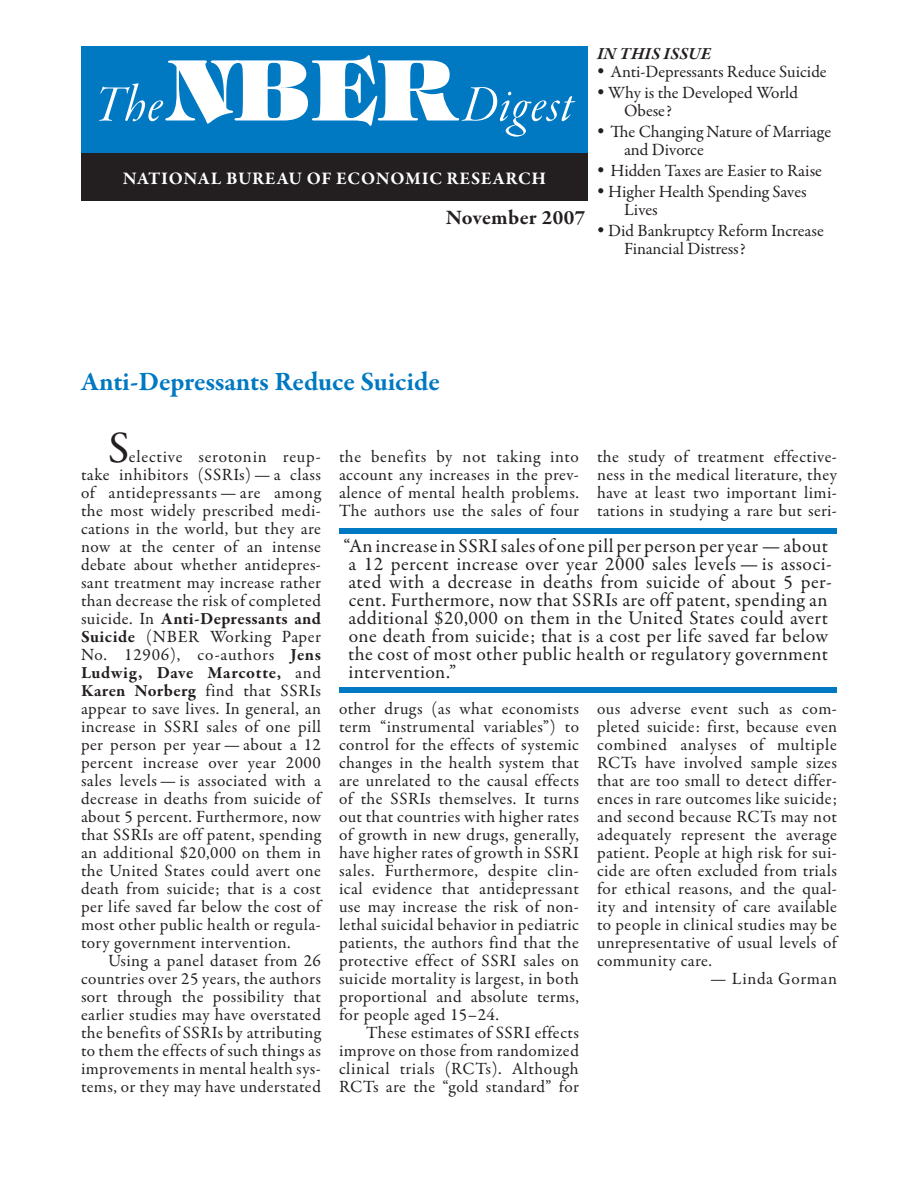
<style>
.page{position:relative;width:918px;height:1188px;background:#fff}
.page>*{position:absolute;margin:0;border:0;box-sizing:border-box;transform-origin:0 0}
.t1{font:54px "Garamond Premr Pro It Disp";letter-spacing:.02em;color:#fff}
.t2{font:45px "Garamond Premr Pro";color:#231f20}
.t3{font:700 27px "Garamond Premr Pro";letter-spacing:-.005em;color:#0079c2}
.t4{font:700 21px "Garamond Premr Pro";letter-spacing:.025em;color:#231f20}
.t5{font:19.5px/18px "Garamond Premr Pro";letter-spacing:.025em;color:#231f20}
.t6{font:700 18px "Garamond Premr Pro";letter-spacing:.04em;color:#fff}
.t7{font:17.25px/18px "Garamond Premr Pro";letter-spacing:.015em;color:#231f20;text-align:justify}
.t8{font:17.25px/18px "Garamond Premr Pro";letter-spacing:-.005em;color:#231f20}
.t9{font:17.25px "Garamond Premr Pro";letter-spacing:.035em;color:#231f20}
.t10{font:italic 700 17.25px "Garamond Premr Pro";letter-spacing:.01em;color:#231f20}
.s1{font-family:"Tiffany Std";font-weight:800;font-size:84px}
.s2{font-weight:700}
</style>
<div class="page">
<div style="left:81px;top:46px;width:507px;height:108px;background:#0079c2"></div>
<div style="left:81px;top:153px;width:507px;height:48px;background:#231f20"></div>
<div style="left:339px;top:528px;width:498px;height:6px;background:#0079c2"></div>
<div style="left:339px;top:687px;width:498px;height:6px;background:#0079c2"></div>
<h1 class="t1" style="left:95px;top:76px;width:479px">The<span class="s1">NBER</span>Digest</h1>
<p class="t6" style="left:123px;top:167px;width:425px">National Bureau of Economic Research</p>
<p class="t4" style="left:446px;top:205px;width:141px">November 2007</p>
<p class="t10" style="left:597px;top:43px;width:116px">IN THIS ISSUE</p>
<p class="t7" style="left:597px;top:63px;width:231px"><sup>•</sup> Anti-Depressants Reduce Suicide</p>
<p class="t7" style="left:624px;top:84px;width:176px;text-indent:-27px"><sup>•</sup> Why is the Developed World<br>Obese?</p>
<p class="t8" style="left:624px;top:123px;width:209px;text-indent:-27px"><sup>•</sup> The Changing Nature of Marriage and Divorce</p>
<p class="t7" style="left:597px;top:162px;width:226px"><sup>•</sup> Hidden Taxes are Easier to Raise</p>
<p class="t8" style="left:624px;top:183px;width:184px;text-indent:-27px"><sup>•</sup> Higher Health Spending Saves<br>Lives</p>
<p class="t7" style="left:624px;top:222px;width:201px;text-indent:-27px"><sup>•</sup> Did Bankruptcy Reform Increase<br>Financial Distress?</p>
<h3 class="t3" style="left:81px;top:365px;width:360px">Anti-Depressants Reduce Suicide</h3>
<h2 class="t2" style="left:108px;top:421px;width:23px">S</h2>
<p class="t7" style="left:81px;top:448px;width:242px;text-indent:48px">elective serotonin reup&shy;take inhibitors (SSRIs) — a class of antidepressants — are among the most widely prescribed medi&shy;cations in the world, but they are now at the center of an intense debate about whether antidepres&shy;sant treatment may increase rather than decrease the risk of completed suicide. In <span class="s2">Anti-Depressants and Suicide</span> (NBER Working Paper No. 12906), co-authors <span class="s2">Jens Ludwig, Dave Marcotte,</span> and <span class="s2">Karen Norberg</span> find that SSRIs appear to save lives. In general, an increase in SSRI sales of one pill per person per year — about a 12 percent increase over year 2000 sales levels — is associated with a decrease in deaths from suicide of about 5 percent. Furthermore, now that SSRIs are off patent, spending an additional $20,000 on them in the United States could avert one death from suicide; that is a cost per life saved far below the cost of most other public health or regula&shy;tory government intervention.</p>
<p class="t7" style="left:81px;top:952px;width:242px;text-indent:27px">Using a panel dataset from 26 countries over 25 years, the authors sort through the possibility that earlier studies may have overstated the benefits of SSRIs by attributing to them the effects of such things as improvements in mental health sys&shy;tems, or they may have understated</p>
<p class="t7" style="left:339px;top:448px;width:242px">the benefits by not taking into account any increases in the prev&shy;alence of mental health problems.<br>The authors use the sales of four</p>
<p class="t7" style="left:597px;top:448px;width:242px">the study of treatment effective&shy;ness in the medical literature, they have at least two important limi&shy;tations in studying a rare but seri-</p>
<p class="t5" style="left:343px;top:537px;width:490px">“An increase in SSRI sales of one pill per person per year — about a 12 percent increase over year 2000 sales levels — is associ&shy;ated with a decrease in deaths from suicide of about 5 per&shy;cent. Furthermore, now that SSRIs are off patent, spending an additional $20,000 on them in the United States could avert one death from suicide; that is a cost per life saved far below the cost of most other public health or regulatory government intervention.”</p>
<p class="t7" style="left:339px;top:700px;width:242px">other drugs (as what economists term “instrumental variables”) to control for the effects of systemic changes in the health system that are unrelated to the causal effects of the SSRIs themselves. It turns out that countries with higher rates of growth in new drugs, generally, have higher rates of growth in SSRI sales. Furthermore, despite clin&shy;ical evidence that antidepressant use may increase the risk of non&shy;lethal suicidal behavior in pediatric patients, the authors find that the protective effect of SSRI sales on suicide mortality is largest, in both proportional and absolute terms, for people aged 15–24.</p>
<p class="t7" style="left:339px;top:1024px;width:242px;text-indent:27px">These estimates of SSRI effects improve on those from randomized clinical trials (RCTs). Although RCTs are the “gold standard” for</p>
<p class="t7" style="left:597px;top:700px;width:242px">ous adverse event such as com&shy;pleted suicide: first, because even combined analyses of multiple RCTs have involved sample sizes that are too small to detect differ&shy;ences in rare outcomes like suicide; and second because RCTs may not adequately represent the average patient. People at high risk for sui&shy;cide are often excluded from trials for ethical reasons, and the qual&shy;ity and intensity of care available to people in clinical studies may be unrepresentative of usual levels of community care.</p>
<p class="t9" style="left:710px;top:968px;width:128px">— Linda Gorman</p>
</div>
